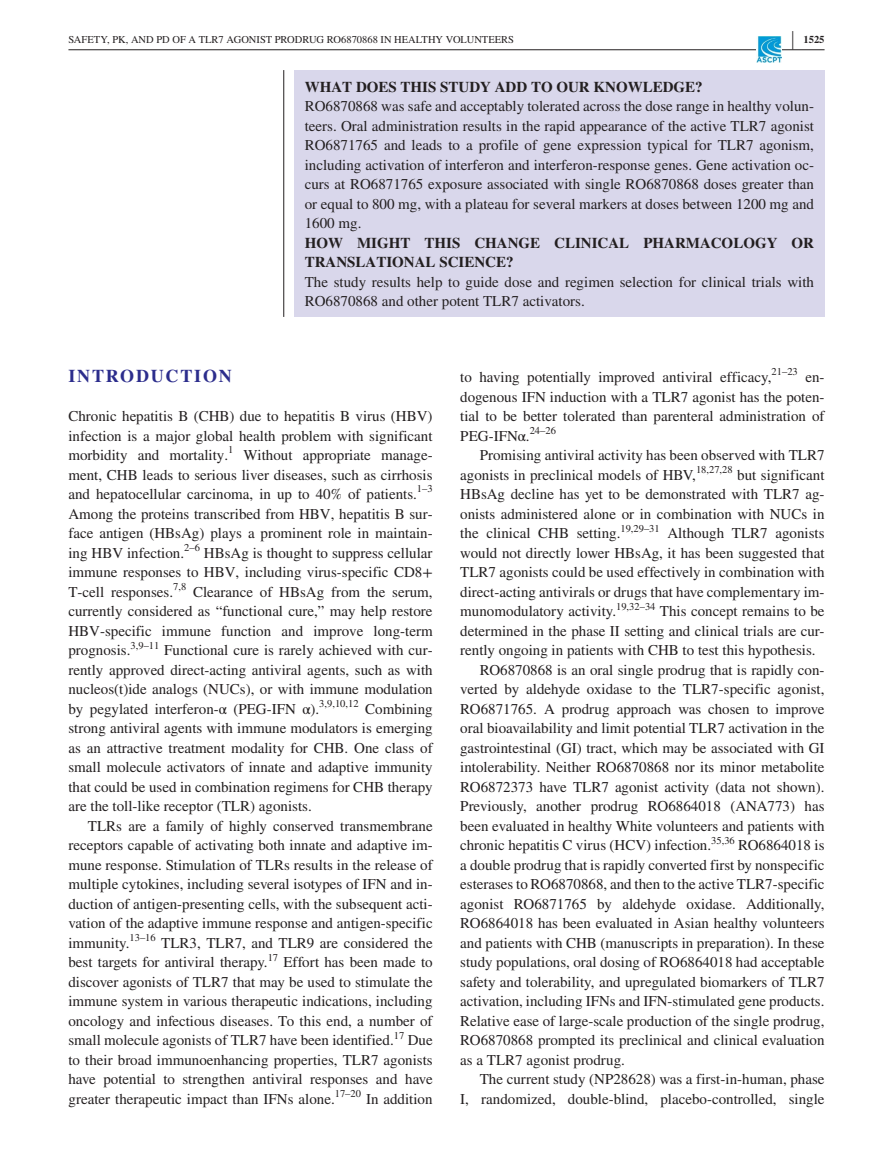
<style>
.page{position:relative;width:893px;height:1174px;background:#fff}
.page>*{position:absolute;margin:0;border:0;box-sizing:border-box;transform-origin:0 0}
.t1{font:700 25.95px "STIX";color:#231f20;scale:.36 1}
.t2{font:700 18px "STIX";letter-spacing:.1em;color:#2c2d8c}
.t3{font:15px/19.5px "STIX";color:#231f20;text-align:justify}
.t4{font:700 15px/19.5px "STIX";color:#231f20}
.t5{font:10.5px "STIX";color:#231f20}
.t6{font:700 10.5px "STIX";color:#231f20}
</style>
<div class="page">
<hr style="left:68px;top:49px;width:756px;height:1px;background:#231f20">
<img style="left:756px;top:37px;width:26px;height:25px">
<div style="left:294px;top:70px;width:530px;height:247px;background:#d9d7eb"></div>
<hr style="left:283px;top:70px;width:1px;height:247px;background:#231f20">
<h1 class="t1" style="left:792px;top:25px;width:7px">|</h1>
<p class="t5" style="left:68px;top:32px;width:447px">SAFETY, PK, AND PD OF A TLR7 AGONIST PRODRUG RO6870868 IN HEALTHY VOLUNTEERS</p>
<p class="t6" style="left:803px;top:33px;width:22px">1525</p>
<p class="t4" style="left:305px;top:77px;width:399px">WHAT DOES THIS STUDY ADD TO OUR KNOWLEDGE?</p>
<p class="t3" style="left:305px;top:98px;width:511px">RO6870868 was safe and acceptably tolerated across the dose range in healthy volun&shy;teers. Oral administration results in the rapid appearance of the active TLR7 agonist RO6871765 and leads to a profile of gene expression typical for TLR7 agonism, including activation of interferon and interferon-response genes. Gene activation oc&shy;curs at RO6871765 exposure associated with single RO6870868 doses greater than or equal to 800 mg, with a plateau for several markers at doses between 1200 mg and 1600 mg.</p>
<p class="t4" style="left:305px;top:233px;width:511px">HOW MIGHT THIS CHANGE CLINICAL PHARMACOLOGY OR<br>TRANSLATIONAL SCIENCE?</p>
<p class="t3" style="left:305px;top:273px;width:511px">The study results help to guide dose and regimen selection for clinical trials with<br>RO6870868 and other potent TLR7 activators.</p>
<p class="t2" style="left:68px;top:365px;width:165px">INTRODUCTION</p>
<p class="t3" style="left:68px;top:407px;width:366px">Chronic hepatitis B (CHB) due to hepatitis B virus (HBV) infection is a major global health problem with significant morbidity and mortality.</p>
<p class="t5" style="left:228px;top:443px;width:7px">1</p>
<p class="t3" style="left:68px;top:446px;width:366px;text-indent:175px">Without appropriate manage&shy;ment, CHB leads to serious liver diseases, such as cirrhosis and hepatocellular carcinoma, in up to 40% of patients.</p>
<p class="t5" style="left:417px;top:482px;width:17px">1–3</p>
<p class="t3" style="left:68px;top:505px;width:366px">Among the proteins transcribed from HBV, hepatitis B sur&shy;face antigen (HBsAg) plays a prominent role in maintain&shy;ing HBV infection.</p>
<p class="t5" style="left:184px;top:540px;width:17px">2–6</p>
<p class="t3" style="left:68px;top:544px;width:366px;text-indent:135px">HBsAg is thought to suppress cellular immune responses to HBV, including virus-specific CD8+ T-cell responses.</p>
<p class="t5" style="left:173px;top:579px;width:15px">7,8</p>
<p class="t3" style="left:68px;top:583px;width:366px;text-indent:125px">Clearance of HBsAg from the serum, currently considered as “functional cure,” may help restore HBV-specific immune function and improve long-term prognosis.</p>
<p class="t5" style="left:131px;top:638px;width:30px">3,9–11</p>
<p class="t3" style="left:68px;top:641px;width:366px;text-indent:96px">Functional cure is rarely achieved with cur&shy;rently approved direct-acting antiviral agents, such as with nucleos(t)ide analogs (NUCs), or with immune modulation by pegylated interferon-α (PEG-IFN α).</p>
<p class="t5" style="left:319px;top:696px;width:41px">3,9,10,12</p>
<p class="t3" style="left:68px;top:700px;width:366px;text-indent:297px">Combining strong antiviral agents with immune modulators is emerging as an attractive treatment modality for CHB. One class of small molecule activators of innate and adaptive immunity that could be used in combination regimens for CHB therapy are the toll-like receptor (TLR) agonists.</p>
<p class="t3" style="left:68px;top:817px;width:366px;text-indent:20px">TLRs are a family of highly conserved transmembrane receptors capable of activating both innate and adaptive im&shy;mune response. Stimulation of TLRs results in the release of multiple cytokines, including several isotypes of IFN and in&shy;duction of antigen-presenting cells, with the subsequent acti&shy;vation of the adaptive immune response and antigen-specific immunity.</p>
<p class="t5" style="left:129px;top:930px;width:28px">13–16</p>
<p class="t3" style="left:68px;top:934px;width:366px;text-indent:93px">TLR3, TLR7, and TLR9 are considered the best targets for antiviral therapy.</p>
<p class="t5" style="left:268px;top:950px;width:12px">17</p>
<p class="t3" style="left:68px;top:953px;width:366px;text-indent:215px">Effort has been made to discover agonists of TLR7 that may be used to stimulate the immune system in various therapeutic indications, including oncology and infectious diseases. To this end, a number of small molecule agonists of TLR7 have been identified.</p>
<p class="t5" style="left:394px;top:1028px;width:12px">17</p>
<p class="t3" style="left:68px;top:1031px;width:366px;text-indent:339px">Due to their broad immunoenhancing properties, TLR7 agonists have potential to strengthen antiviral responses and have greater therapeutic impact than IFNs alone.</p>
<p class="t5" style="left:335px;top:1086px;width:28px">17–20</p>
<p class="t3" style="left:366px;top:1090px;width:68px">In addition</p>
<p class="t3" style="left:460px;top:368px;width:339px">to having potentially improved antiviral efficacy,<sup>21–23</sup></p>
<p class="t3" style="left:460px;top:368px;width:366px;text-indent:345px">en&shy;dogenous IFN induction with a TLR7 agonist has the poten&shy;tial to be better tolerated than parenteral administration of PEG-IFNα.</p>
<p class="t5" style="left:530px;top:423px;width:28px">24–26</p>
<p class="t3" style="left:460px;top:446px;width:366px;text-indent:20px">Promising antiviral activity has been observed with TLR7 agonists in preclinical models of HBV,</p>
<p class="t5" style="left:696px;top:462px;width:38px">18,27,28</p>
<p class="t3" style="left:460px;top:466px;width:366px;text-indent:277px">but significant HBsAg decline has yet to be demonstrated with TLR7 ag&shy;onists administered alone or in combination with NUCs in the clinical CHB setting.</p>
<p class="t5" style="left:620px;top:521px;width:41px">19,29–31</p>
<p class="t3" style="left:460px;top:524px;width:366px;text-indent:207px">Although TLR7 agonists would not directly lower HBsAg, it has been suggested that TLR7 agonists could be used effectively in combination with direct-acting antivirals or drugs that have complementary im&shy;munomodulatory activity.</p>
<p class="t5" style="left:616px;top:599px;width:41px">19,32–34</p>
<p class="t3" style="left:660px;top:602px;width:166px">This concept remains to be</p>
<p class="t3" style="left:460px;top:622px;width:366px">determined in the phase II setting and clinical trials are cur-</p>
<p class="t3" style="left:460px;top:641px;width:357px">rently ongoing in patients with CHB to test this hypothesis.</p>
<p class="t3" style="left:480px;top:661px;width:346px">RO6870868 is an oral single prodrug that is rapidly con-</p>
<p class="t3" style="left:460px;top:680px;width:366px">verted by aldehyde oxidase to the TLR7-specific agonist,</p>
<p class="t3" style="left:460px;top:700px;width:366px">RO6871765. A prodrug approach was chosen to improve</p>
<p class="t3" style="left:460px;top:719px;width:366px">oral bioavailability and limit potential TLR7 activation in the</p>
<p class="t3" style="left:460px;top:739px;width:366px">gastrointestinal (GI) tract, which may be associated with GI</p>
<p class="t3" style="left:460px;top:758px;width:366px">intolerability. Neither RO6870868 nor its minor metabolite</p>
<p class="t3" style="left:460px;top:778px;width:366px">RO6872373 have TLR7 agonist activity (data not shown).</p>
<p class="t3" style="left:460px;top:797px;width:366px">Previously, another prodrug RO6864018 (ANA773) has</p>
<p class="t3" style="left:460px;top:817px;width:366px">been evaluated in healthy White volunteers and patients with</p>
<p class="t3" style="left:460px;top:836px;width:252px">chronic hepatitis C virus (HCV) infection.</p>
<p class="t5" style="left:711px;top:833px;width:25px">35,36</p>
<p class="t3" style="left:460px;top:836px;width:366px;text-indent:278px">RO6864018 is a double prodrug that is rapidly converted first by nonspecific esterases to RO6870868, and then to the active TLR7-specific agonist RO6871765 by aldehyde oxidase. Additionally, RO6864018 has been evaluated in Asian healthy volunteers and patients with CHB (manuscripts in preparation). In these study populations, oral dosing of RO6864018 had acceptable safety and tolerability, and upregulated biomarkers of TLR7 activation, including IFNs and IFN-stimulated gene products.<br>Relative ease of large-scale production of the single prodrug, RO6870868 prompted its preclinical and clinical evaluation as a TLR7 agonist prodrug.</p>
<p class="t3" style="left:460px;top:1070px;width:366px;text-align:right">The current study (NP28628) was a first-in-human, phase<br>I, randomized, double-blind, placebo-controlled, single</p>
</div>
